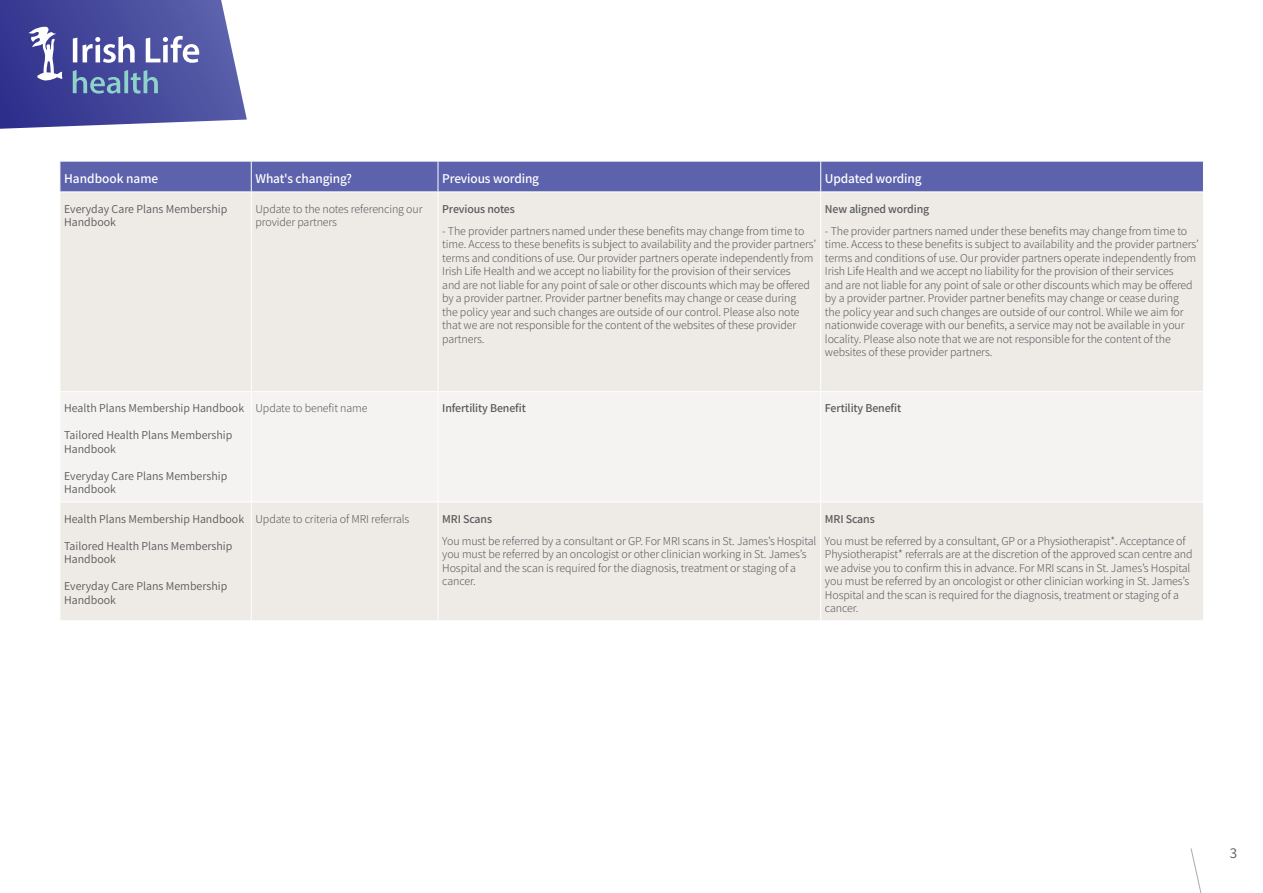
<style>
.page{position:relative;width:1263px;height:893px;background:#fff}
.page>*{position:absolute;margin:0;border:0;box-sizing:border-box;transform-origin:0 0}
.t1{font:15px "Assistant";color:#58595b}
.t2{font:600 13.5px "Assistant";letter-spacing:-.01em;color:#fff}
.t3{font:300 12px/13.5px "Assistant";letter-spacing:-.01em;color:#58595b}
.t4{font:12px/13.5px "Assistant";color:#58595b}
.t5{font:600 12px "Assistant";letter-spacing:-.01em;color:#58595b}
</style>
<div class="page">
<div style="left:61px;top:162px;width:1142px;height:30px;background:#5c62ac"></div>
<div style="left:61px;top:193px;width:1142px;height:427px;background:#eeebe7"></div>
<div style="left:61px;top:392px;width:1142px;height:110px;background:#f5f3f1"></div>
<hr style="left:251px;top:192px;width:1px;height:199px;background:#fff">
<hr style="left:438px;top:192px;width:1px;height:199px;background:#fff">
<hr style="left:820px;top:192px;width:1px;height:199px;background:#fff">
<hr style="left:251px;top:392px;width:1px;height:110px;background:#fff">
<hr style="left:438px;top:392px;width:1px;height:110px;background:#fff">
<hr style="left:820px;top:392px;width:1px;height:110px;background:#fff">
<hr style="left:251px;top:502px;width:1px;height:118px;background:#fff">
<hr style="left:438px;top:502px;width:1px;height:118px;background:#fff">
<hr style="left:820px;top:502px;width:1px;height:118px;background:#fff">
<hr style="left:60px;top:391px;width:191px;height:1px;background:#fff">
<hr style="left:251px;top:391px;width:187px;height:1px;background:#fff">
<hr style="left:438px;top:391px;width:383px;height:1px;background:#fff">
<hr style="left:821px;top:391px;width:383px;height:1px;background:#fff">
<hr style="left:60px;top:502px;width:191px;height:1px;background:#fff">
<hr style="left:251px;top:502px;width:187px;height:1px;background:#fff">
<hr style="left:438px;top:502px;width:383px;height:1px;background:#fff">
<hr style="left:821px;top:502px;width:383px;height:1px;background:#fff">
<hr style="left:251px;top:161px;width:1px;height:31px;background:#fff">
<hr style="left:438px;top:161px;width:1px;height:31px;background:#fff">
<hr style="left:820px;top:161px;width:1px;height:31px;background:#fff">
<svg style="left:0;top:0;width:247px;height:129px;background:#6166aa"></svg>
<svg style="left:1190px;top:848px;width:12px;height:45px"></svg>
<p class="t2" style="left:64px;top:170px;width:96px">Handbook name</p>
<p class="t2" style="left:255px;top:170px;width:98px">What's changing?</p>
<p class="t2" style="left:442px;top:170px;width:98px">Previous wording</p>
<p class="t2" style="left:825px;top:170px;width:98px">Updated wording</p>
<p class="t4" style="left:64px;top:201px;width:165px">Everyday Care Plans Membership<br>Handbook</p>
<p class="t3" style="left:255px;top:201px;width:169px">Update to the notes referencing our provider partners</p>
<p class="t5" style="left:442px;top:200px;width:74px">Previous notes</p>
<p class="t3" style="left:442px;top:223px;width:375px">- The provider partners named under these benefits may change from time to time. Access to these benefits is subject to availability and the provider partners’ terms and conditions of use. Our provider partners operate independently from Irish Life Health and we accept no liability for the provision of their services<br>and are not liable for any point of sale or other discounts which may be offered by a provider partner. Provider partner benefits may change or cease during<br>the policy year and such changes are outside of our control. Please also note that we are not responsible for the content of the websites of these provider partners.</p>
<p class="t5" style="left:825px;top:200px;width:106px">New aligned wording</p>
<p class="t3" style="left:825px;top:223px;width:375px">- The provider partners named under these benefits may change from time to time. Access to these benefits is subject to availability and the provider partners’ terms and conditions of use. Our provider partners operate independently from Irish Life Health and we accept no liability for the provision of their services<br>and are not liable for any point of sale or other discounts which may be offered by a provider partner. Provider partner benefits may change or cease during<br>the policy year and such changes are outside of our control. While we aim for nationwide coverage with our benefits, a service may not be available in your locality. Please also note that we are not responsible for the content of the websites of these provider partners.</p>
<p class="t4" style="left:64px;top:401px;width:181px">Health Plans Membership Handbook</p>
<p class="t4" style="left:64px;top:428px;width:170px">Tailored Health Plans Membership<br>Handbook</p>
<p class="t4" style="left:64px;top:469px;width:165px">Everyday Care Plans Membership<br>Handbook</p>
<p class="t4" style="left:64px;top:511px;width:181px">Health Plans Membership Handbook</p>
<p class="t4" style="left:64px;top:538px;width:170px">Tailored Health Plans Membership<br>Handbook</p>
<p class="t4" style="left:64px;top:579px;width:165px">Everyday Care Plans Membership<br>Handbook</p>
<p class="t3" style="left:255px;top:401px;width:114px">Update to benefit name</p>
<p class="t5" style="left:442px;top:400px;width:85px">Infertility Benefit</p>
<p class="t5" style="left:825px;top:400px;width:78px">Fertility Benefit</p>
<p class="t3" style="left:255px;top:511px;width:155px">Update to criteria of MRI referrals</p>
<p class="t5" style="left:442px;top:510px;width:51px">MRI Scans</p>
<p class="t3" style="left:442px;top:533px;width:376px">You must be referred by a consultant or GP. For MRI scans in St. James’s Hospital you must be referred by an oncologist or other clinician working in St. James’s Hospital and the scan is required for the diagnosis, treatment or staging of a cancer.</p>
<p class="t5" style="left:825px;top:510px;width:51px">MRI Scans</p>
<p class="t3" style="left:825px;top:533px;width:369px">You must be referred by a consultant, GP or a Physiotherapist*. Acceptance of Physiotherapist* referrals are at the discretion of the approved scan centre and we advise you to confirm this in advance. For MRI scans in St. James’s Hospital you must be referred by an oncologist or other clinician working in St. James’s Hospital and the scan is required for the diagnosis, treatment or staging of a cancer.</p>
<p class="t1" style="left:1230px;top:843px;width:9px">3</p>
</div>
